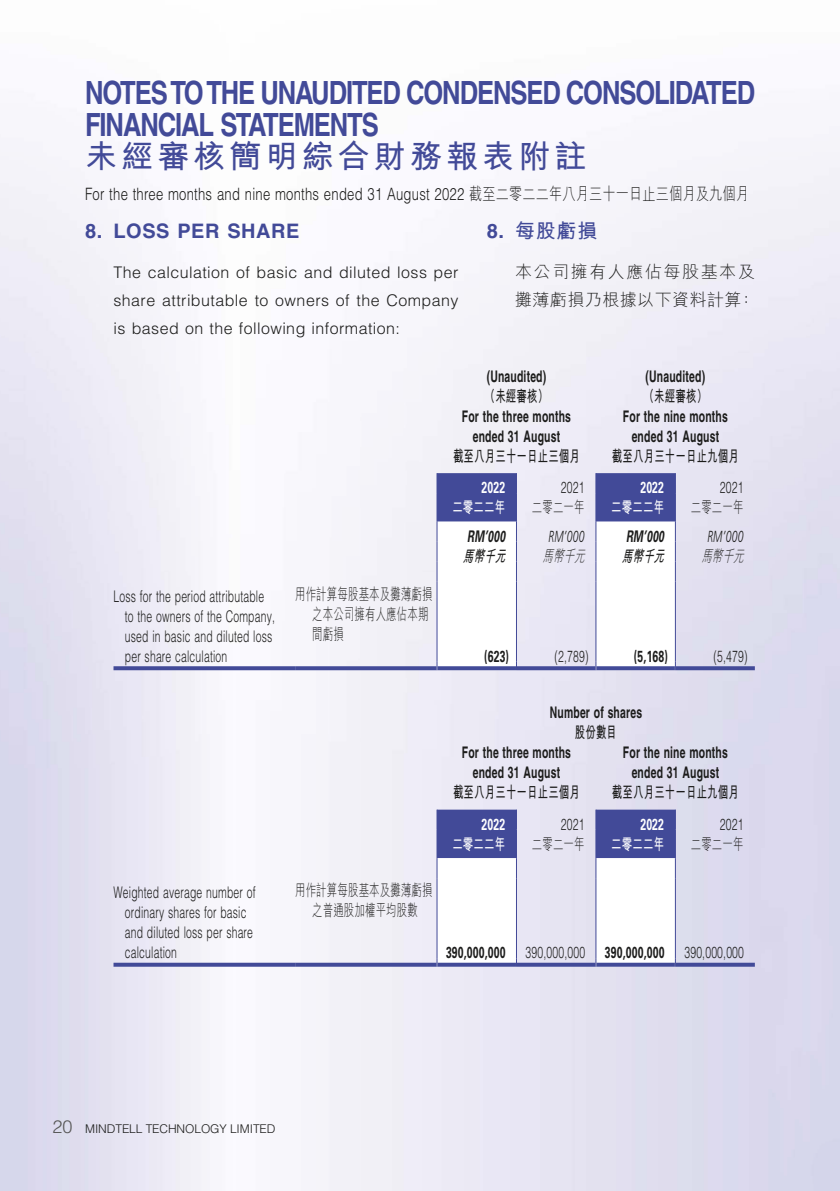
<style>
.page{position:relative;width:840px;height:1191px;background:#fff}
.page>*{position:absolute;margin:0;border:0;box-sizing:border-box;transform-origin:0 0}
.t1{font:700 32px/32px "Helvetica LT Std";letter-spacing:-.045em;color:#424a98;scale:.8 1}
.t2{font:700 32px "M Hei HK";letter-spacing:.125em;color:#424a98}
.t3{font:700 20px "Helvetica LT Std";letter-spacing:.025em;color:#424a98}
.t4{font:700 20px "M Hei HK";color:#424a98}
.t5{font:300 17px "Helvetica LT Std";letter-spacing:.015em;color:#1c1c1b;scale:.77 1}
.t6{font:300 17px/28px "M Hei HK";letter-spacing:.06em;color:#1c1c1b}
.t7{font:300 16px/20px "Helvetica LT Std";letter-spacing:.015em;color:#1c1c1b;scale:.65 1}
.t8{font:700 16px/20px "Helvetica LT Std";letter-spacing:.015em;color:#1c1c1b;text-align:center;scale:.65 1}
.t9{font:300 16px/28px "Helvetica LT Std";letter-spacing:.015em;color:#1c1c1b;text-align:justify}
.t10{font:300 16px/20px "M Hei HK";letter-spacing:.015em;color:#1c1c1b;scale:.65 1}
.t11{font:700 16px "M Hei HK";letter-spacing:.015em;color:#1c1c1b;scale:.65 1}
.t12{font:700 16px "Univers LT Std";letter-spacing:.015em;color:#1c1c1b;scale:.65 1}
.t13{font:700 16px "M Hei HK";letter-spacing:.015em;color:#fff;scale:.65 1}
.t14{font:700 16px "Univers LT Std";letter-spacing:.015em;color:#fff;scale:.65 1}
.t15{font:italic 700 16px "Univers LT Std";letter-spacing:.015em;color:#1c1c1b;scale:.65 1}
.t16{font:italic 300 16px "Frutiger LT Std";letter-spacing:.015em;color:#1c1c1b;scale:.65 1}
.t17{font:italic 700 16px "M Hei HK";color:#1c1c1b;scale:.65 1}
.t18{font:italic 300 16px "M Hei HK";color:#1c1c1b;scale:.65 1}
.t19{font:300 12px "Helvetica LT Std";letter-spacing:-.01em;color:#1c1c1b}
.s1{font-family:"M Hei HK"}
.s2{font-family:"Helvetica LT Std"}
.s3{font-family:"Helvetica LT Std";font-weight:300}
.s4{font-size:18px;color:#575756}
</style>
<div class="page">
<img style="left:0;top:126px;width:839px;height:1065px">
<svg style="left:436px;top:473px;width:239px;height:197px"></svg>
<svg style="left:113px;top:666px;width:182px;height:4px"></svg>
<svg style="left:295px;top:666px;width:141px;height:4px"></svg>
<svg style="left:437px;top:666px;width:78px;height:4px"></svg>
<svg style="left:516px;top:666px;width:79px;height:4px"></svg>
<svg style="left:596px;top:666px;width:78px;height:4px"></svg>
<svg style="left:675px;top:666px;width:79px;height:4px"></svg>
<svg style="left:436px;top:809px;width:239px;height:157px"></svg>
<svg style="left:113px;top:962px;width:182px;height:4px"></svg>
<svg style="left:295px;top:962px;width:141px;height:4px"></svg>
<svg style="left:437px;top:962px;width:78px;height:4px"></svg>
<svg style="left:516px;top:962px;width:79px;height:4px"></svg>
<svg style="left:596px;top:962px;width:78px;height:4px"></svg>
<svg style="left:675px;top:962px;width:79px;height:4px"></svg>
<h1 class="t1" style="left:85px;top:76px;width:838px">NOTES TO THE UNAUDITED CONDENSED CONSOLIDATED<br>FINANCIAL STATEMENTS</h1>
<h1 class="t2" style="left:85px;top:133px;width:502px">未經審核簡明綜合財務報表附註</h1>
<p class="t5" style="left:85px;top:184px;width:863px">For the three months and nine months ended 31 August 2022 <span class="s1">截至二零二二年八月三十一日止三個月及九個月</span></p>
<p class="t3" style="left:85px;top:219px;width:216px">8. LOSS PER SHARE</p>
<p class="t9" style="left:113px;top:258px;width:346px">The calculation of basic and diluted loss per share attributable to owners of the Company is based on the following information:</p>
<p class="t4" style="left:486px;top:216px;width:112px"><span class="s2">8.</span> 每股虧損</p>
<p class="t6" style="left:514px;top:257px;width:241px">本公司擁有人應佔每股基本及攤薄虧損乃根據以下資料計算：</p>
<p class="t7" style="left:125px;top:586px;width:232px;text-indent:-11px">Loss for the period attributable to the owners of the Company, used in basic and diluted loss per share calculation</p>
<p class="t10" style="left:312px;top:583px;width:187px;text-indent:-17px">用作計算每股基本及攤薄虧損之本公司擁有人應佔本期間虧損</p>
<p class="t8" style="left:486px;top:366px;width:93px">(Unaudited)</p>
<p class="t8" style="left:645px;top:366px;width:93px">(Unaudited)</p>
<p class="t11" style="left:484px;top:384px;width:99px">（未經審核）</p>
<p class="t11" style="left:643px;top:384px;width:99px">（未經審核）</p>
<p class="t8" style="left:461px;top:406px;width:169px">For the three months ended 31 August</p>
<p class="t8" style="left:622px;top:406px;width:163px">For the nine months ended 31 August</p>
<p class="t11" style="left:453px;top:444px;width:196px">截至八月三十一日止三個月</p>
<p class="t11" style="left:611px;top:444px;width:196px">截至八月三十一日止九個月</p>
<p class="t14" style="left:481px;top:478px;width:38px">2022</p>
<p class="t7" style="left:560px;top:477px;width:38px">2021</p>
<p class="t14" style="left:640px;top:478px;width:38px">2022</p>
<p class="t7" style="left:719px;top:477px;width:38px">2021</p>
<p class="t13" style="left:452px;top:495px;width:83px">二零二二年</p>
<p class="t10" style="left:531px;top:497px;width:83px">二零二一年</p>
<p class="t13" style="left:611px;top:495px;width:83px">二零二二年</p>
<p class="t10" style="left:690px;top:497px;width:83px">二零二一年</p>
<p class="t15" style="left:467px;top:526px;width:60px">RM’000</p>
<p class="t16" style="left:548px;top:527px;width:57px">RM’000</p>
<p class="t15" style="left:625px;top:526px;width:60px">RM’000</p>
<p class="t16" style="left:707px;top:527px;width:57px">RM’000</p>
<p class="t17" style="left:462px;top:544px;width:74px">馬幣千元</p>
<p class="t18" style="left:542px;top:544px;width:74px">馬幣千元</p>
<p class="t17" style="left:621px;top:544px;width:74px">馬幣千元</p>
<p class="t18" style="left:701px;top:544px;width:74px">馬幣千元</p>
<p class="t12" style="left:484px;top:646px;width:40px">(623)</p>
<p class="t7" style="left:554px;top:646px;width:54px">(2,789)</p>
<p class="t12" style="left:633px;top:646px;width:54px">(5,168)</p>
<p class="t7" style="left:713px;top:646px;width:54px">(5,479)</p>
<p class="t7" style="left:125px;top:882px;width:202px;text-indent:-11px">Weighted average number of ordinary shares for basic and diluted loss per share calculation</p>
<p class="t10" style="left:295px;top:879px;width:213px;text-align:center">用作計算每股基本及攤薄虧損之普通股加權平均股數</p>
<p class="t8" style="left:549px;top:702px;width:143px">Number of shares</p>
<p class="t11" style="left:574px;top:720px;width:66px">股份數目</p>
<p class="t8" style="left:461px;top:742px;width:169px">For the three months ended 31 August</p>
<p class="t8" style="left:622px;top:742px;width:163px">For the nine months ended 31 August</p>
<p class="t11" style="left:453px;top:780px;width:196px">截至八月三十一日止三個月</p>
<p class="t11" style="left:611px;top:780px;width:196px">截至八月三十一日止九個月</p>
<p class="t14" style="left:481px;top:814px;width:38px">2022</p>
<p class="t7" style="left:560px;top:814px;width:38px">2021</p>
<p class="t14" style="left:640px;top:814px;width:38px">2022</p>
<p class="t7" style="left:719px;top:814px;width:38px">2021</p>
<p class="t13" style="left:452px;top:832px;width:83px">二零二二年</p>
<p class="t10" style="left:531px;top:833px;width:83px">二零二一年</p>
<p class="t13" style="left:611px;top:832px;width:83px">二零二二年</p>
<p class="t10" style="left:690px;top:833px;width:83px">二零二一年</p>
<p class="t12" style="left:446px;top:943px;width:460px">390,000,000 <span class="s3">390,000,000</span> 390,000,000 <span class="s3">390,000,000</span></p>
<p class="t19" style="left:52px;top:1121px;width:224px"><span class="s4">20</span> MINDTELL TECHNOLOGY LIMITED</p>
</div>
